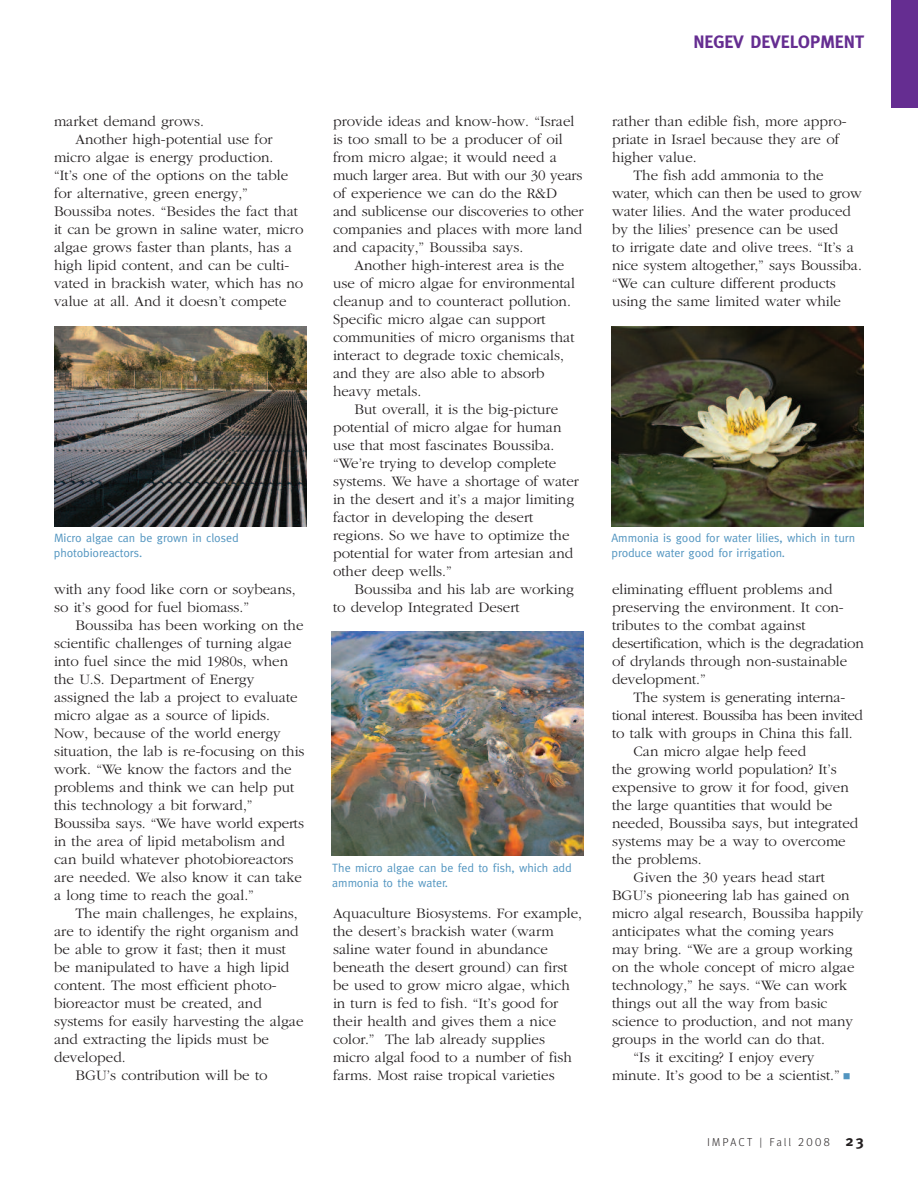
<style>
.page{position:relative;width:918px;height:1188px;background:#fff}
.page>*{position:absolute;margin:0;border:0;box-sizing:border-box;transform-origin:0 0}
.t1{font:700 18px "Meta";color:#652d91}
.t2{font:300 15px/18px "Garamond";color:#231f20}
.t3{font:300 15px "Garamond";letter-spacing:-.03em;color:#231f20}
.t4{font:12px/15px "Meta";letter-spacing:-.005em;color:#5295c0}
.t5{font:300 11.25px "Meta Headline";letter-spacing:.22em;color:#231f20}
.s1{font-family:"Meta";font-weight:700;font-size:15px}
</style>
<div class="page">
<div style="left:891px;top:0;width:27px;height:108px;background:#652d91"></div>
<img style="left:54px;top:327px;width:252px;height:200px">
<img style="left:332px;top:632px;width:251px;height:224px">
<img style="left:611px;top:327px;width:253px;height:199px">
<p class="t1" style="left:693px;top:31px;width:172px">NEGEV DEVELOPMENT</p>
<p class="t2" style="left:54px;top:112px;width:152px">market demand grows.</p>
<p class="t2" style="left:76px;top:130px;width:198px">Another high-potential use for</p>
<p class="t2" style="left:54px;top:148px;width:221px">micro algae is energy production.</p>
<p class="t2" style="left:54px;top:166px;width:236px">“It’s one of the options on the table</p>
<p class="t2" style="left:54px;top:184px;width:195px">for alternative, green energy,”</p>
<p class="t2" style="left:54px;top:202px;width:246px">Boussiba notes. “Besides the fact that</p>
<p class="t2" style="left:54px;top:220px;width:251px">it can be grown in saline water, micro</p>
<p class="t2" style="left:54px;top:238px;width:240px">algae grows faster than plants, has a</p>
<p class="t2" style="left:54px;top:256px;width:237px">high lipid content, and can be culti-</p>
<p class="t2" style="left:54px;top:274px;width:251px">vated in brackish water, which has no</p>
<p class="t2" style="left:54px;top:292px;width:234px">value at all. And it doesn’t compete</p>
<p class="t2" style="left:333px;top:112px;width:252px">provide ideas and know-how. “Israel is too small to be a producer of oil from micro algae; it would need a much larger area. But with our 30 years of experience we can do the R&amp;D and sublicense our discoveries to other companies and places with more land and capacity,” Boussiba says.</p>
<p class="t2" style="left:333px;top:256px;width:244px;text-indent:22px">Another high-interest area is the use of micro algae for environmental cleanup and to counteract pollution.<br>Specific micro algae can support communities of micro organisms that interact to degrade toxic chemicals, and they are also able to absorb heavy metals.</p>
<p class="t2" style="left:333px;top:400px;width:247px;text-indent:22px">But overall, it is the big-picture potential of micro algae for human use that most fascinates Boussiba. “We’re trying to develop complete systems. We have a shortage of water in the desert and it’s a major limiting factor in developing the desert regions. So we have to optimize the potential for water from artesian and other deep wells.”</p>
<p class="t2" style="left:333px;top:580px;width:242px;text-indent:22px">Boussiba and his lab are working to develop Integrated Desert</p>
<p class="t2" style="left:612px;top:112px;width:236px">rather than edible fish, more appro-</p>
<p class="t2" style="left:612px;top:130px;width:229px">priate in Israel because they are of</p>
<p class="t2" style="left:612px;top:148px;width:86px">higher value.</p>
<p class="t2" style="left:634px;top:166px;width:192px">The fish add ammonia to the</p>
<p class="t2" style="left:612px;top:184px;width:251px">water, which can then be used to grow</p>
<p class="t2" style="left:612px;top:202px;width:241px">water lilies. And the water produced</p>
<p class="t2" style="left:612px;top:220px;width:228px">by the lilies’ presence can be used</p>
<p class="t2" style="left:612px;top:238px;width:244px">to irrigate date and olive trees. “It’s a</p>
<p class="t2" style="left:612px;top:256px;width:251px">nice system altogether,” says Boussiba.</p>
<p class="t2" style="left:612px;top:274px;width:225px">“We can culture different products</p>
<p class="t2" style="left:612px;top:292px;width:231px">using the same limited water while</p>
<p class="t4" style="left:54px;top:530px;width:186px">Micro algae can be grown in closed photobioreactors.</p>
<p class="t4" style="left:611px;top:530px;width:245px">Ammonia is good for water lilies, which in turn produce water good for irrigation.</p>
<p class="t2" style="left:54px;top:580px;width:243px">with any food like corn or soybeans, so it’s good for fuel biomass.”</p>
<p class="t2" style="left:54px;top:616px;width:252px;text-indent:22px">Boussiba has been working on the scientific challenges of turning algae into fuel since the mid 1980s, when the U.S. Department of Energy assigned the lab a project to evaluate micro algae as a source of lipids.<br>Now, because of the world energy situation, the lab is re-focusing on this work. “We know the factors and the problems and think we can help put this technology a bit forward,” Boussiba says. “We have world experts in the area of lipid metabolism and can build whatever photobioreactors are needed. We also know it can take a long time to reach the goal.”</p>
<p class="t2" style="left:76px;top:904px;width:224px">The main challenges, he explains,</p>
<p class="t2" style="left:54px;top:922px;width:246px">are to identify the right organism and</p>
<p class="t2" style="left:54px;top:940px;width:234px">be able to grow it fast; then it must</p>
<p class="t2" style="left:54px;top:958px;width:237px">be manipulated to have a high lipid</p>
<p class="t2" style="left:54px;top:976px;width:224px">content. The most efficient photo-</p>
<p class="t2" style="left:54px;top:994px;width:209px">bioreactor must be created, and</p>
<p class="t2" style="left:54px;top:1012px;width:251px">systems for easily harvesting the algae</p>
<p class="t2" style="left:54px;top:1030px;width:217px">and extracting the lipids must be</p>
<p class="t2" style="left:54px;top:1048px;width:73px">developed.</p>
<p class="t2" style="left:76px;top:1066px;width:194px">BGU’s contribution will be to</p>
<p class="t2" style="left:612px;top:580px;width:253px">eliminating effluent problems and preserving the environment. It con&shy;tributes to the combat against desertification, which is the degradation of drylands through non-sustainable development.”</p>
<p class="t2" style="left:634px;top:688px;width:213px">The system is generating interna-</p>
<p class="t3" style="left:612px;top:706px;width:253px">tional interest. Boussiba has been invited</p>
<p class="t2" style="left:612px;top:724px;width:242px">to talk with groups in China this fall.</p>
<p class="t2" style="left:634px;top:742px;width:174px">Can micro algae help feed</p>
<p class="t2" style="left:612px;top:760px;width:226px">the growing world population? It’s</p>
<p class="t2" style="left:612px;top:778px;width:238px">expensive to grow it for food, given</p>
<p class="t2" style="left:612px;top:796px;width:222px">the large quantities that would be</p>
<p class="t2" style="left:612px;top:814px;width:248px">needed, Boussiba says, but integrated</p>
<p class="t2" style="left:612px;top:832px;width:235px">systems may be a way to overcome</p>
<p class="t2" style="left:612px;top:850px;width:91px">the problems.</p>
<p class="t2" style="left:634px;top:868px;width:193px">Given the 30 years head start</p>
<p class="t2" style="left:612px;top:886px;width:239px">BGU’s pioneering lab has gained on</p>
<p class="t2" style="left:612px;top:904px;width:253px">micro algal research, Boussiba happily</p>
<p class="t2" style="left:612px;top:922px;width:223px">anticipates what the coming years</p>
<p class="t2" style="left:612px;top:940px;width:242px">may bring. “We are a group working</p>
<p class="t2" style="left:612px;top:958px;width:244px">on the whole concept of micro algae</p>
<p class="t2" style="left:612px;top:976px;width:237px">technology,” he says. “We can work</p>
<p class="t2" style="left:612px;top:994px;width:217px">things out all the way from basic</p>
<p class="t2" style="left:612px;top:1012px;width:243px">science to production, and not many</p>
<p class="t2" style="left:612px;top:1030px;width:215px">groups in the world can do that.</p>
<p class="t2" style="left:634px;top:1048px;width:182px">“Is it exciting? I enjoy every</p>
<p class="t2" style="left:612px;top:1066px;width:229px">minute. It’s good to be a scientist.”</p>
<p class="t4" style="left:332px;top:860px;width:241px">The micro algae can be fed to fish, which add ammonia to the water.</p>
<p class="t2" style="left:333px;top:904px;width:251px">Aquaculture Biosystems. For example, the desert’s brackish water (warm saline water found in abundance beneath the desert ground) can first be used to grow micro algae, which in turn is fed to fish. “It’s good for their health and gives them a nice color.” The lab already supplies micro algal food to a number of fish farms. Most raise tropical varieties</p>
<p class="t5" style="left:708px;top:1138px;width:158px">IMPACT | Fall 2008 <span class="s1">23</span></p>
</div>
